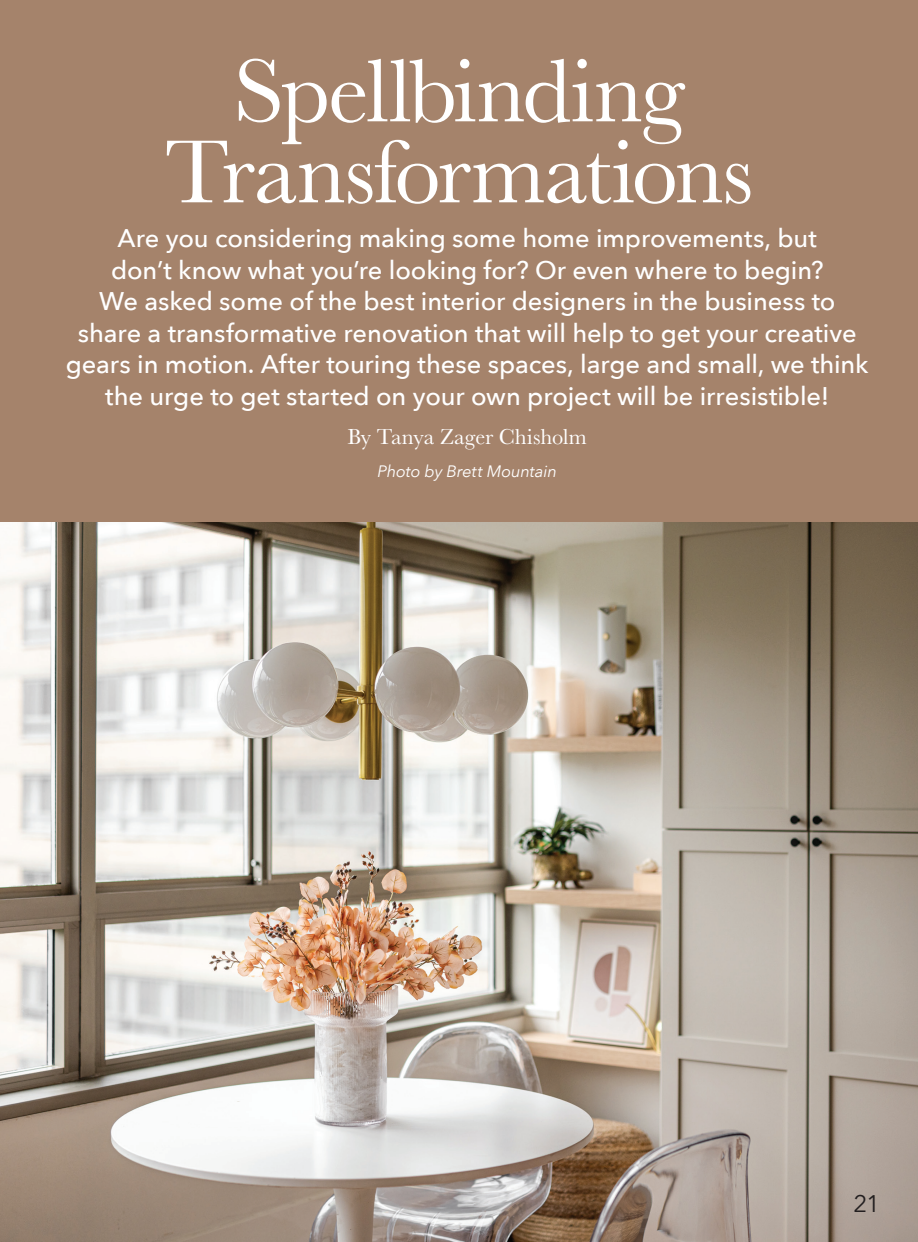
<style>
.page{position:relative;width:918px;height:1242px;background:#fff}
.page>*{position:absolute;margin:0;border:0;box-sizing:border-box;transform-origin:0 0}
.t1{font:93px/81px "Baskerville";letter-spacing:-.02em;color:#fff;text-align:center}
.t2{font:500 25.5px/31.5px "Avenir Next";letter-spacing:-.005em;color:#fff;text-align:center}
.t3{font:24px "Avenir Next";color:#231f20}
.t4{font:22.5px "Baskerville";color:#fff}
.t5{font:italic 16.5px "Avenir Next";letter-spacing:-.005em;color:#fff}
</style>
<div class="page">
<img style="left:0;top:521px;width:918px;height:721px">
<div style="left:0;top:0;width:918px;height:521px;background:#a5836b"></div>
<h1 class="t1" style="left:164px;top:52px;width:590px">Spellbinding<br>Transformations</h1>
<p class="t2" style="left:66px;top:222px;width:804px">Are you considering making some home improvements, but<br>don’t know what you’re looking for? Or even where to begin?<br>We asked some of the best interior designers in the business to share a transformative renovation that will help to get your creative gears in motion. After touring these spaces, large and small, we think the urge to get started on your own project will be irresistible!</p>
<p class="t4" style="left:348px;top:422px;width:241px">By Tanya Zager Chisholm</p>
<p class="t5" style="left:377px;top:457px;width:181px">Photo by Brett Mountain</p>
<p class="t3" style="left:853px;top:1183px;width:28px">21</p>
</div>
